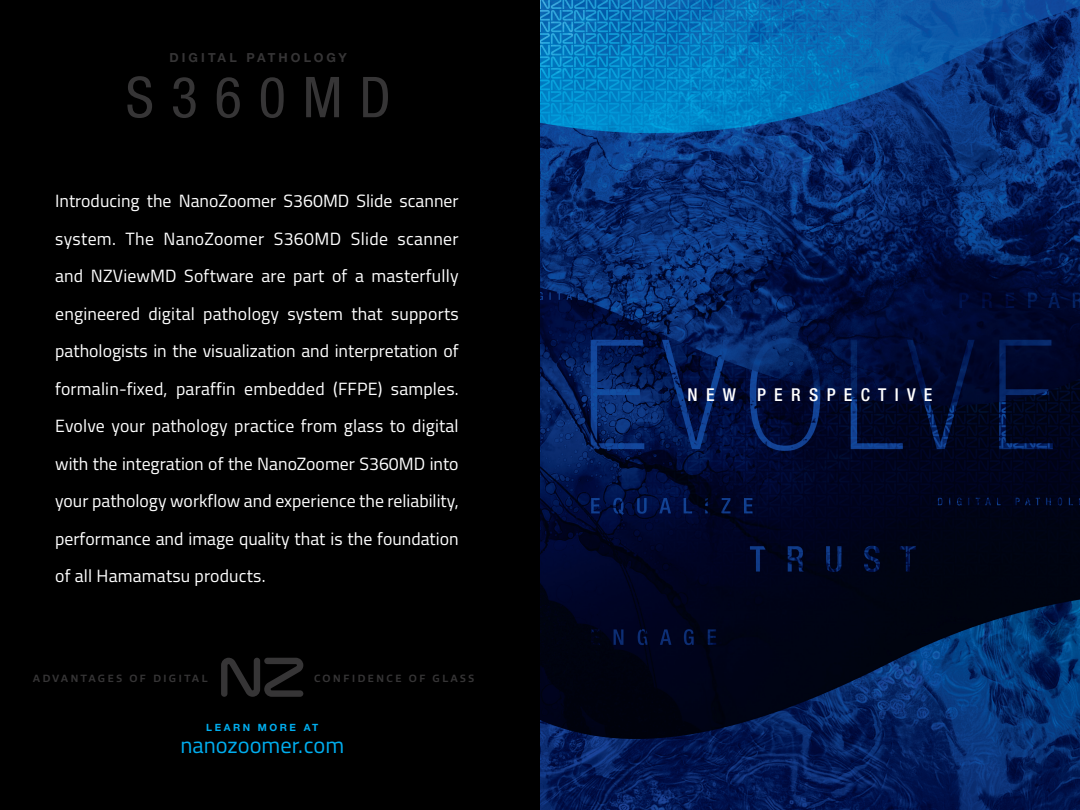
<style>
.page{position:relative;width:1080px;height:810px;background:#fff}
.page>*{position:absolute;margin:0;border:0;box-sizing:border-box;transform-origin:0 0}
.t1{font:condensed 56.38px "Helvetica Neue LTW1 G";letter-spacing:.3em;color:#363536}
.t2{font:22.5px "Titillium Web";color:#00aeef}
.t3{font:17.75px/37.5px "Titillium Web";color:#fff;text-align:justify}
.t4{font:500 condensed 17.75px "Helvetica Neue LTW1 G";letter-spacing:.47em;color:#fff}
.t5{font:700 12.5px "Helvetica Neue LTW1 G";letter-spacing:.25em;color:#363536}
.t6{font:700 10.62px "Allumi Std";letter-spacing:.19em;color:#363536}
.t7{font:700 10px "Helvetica Neue LTW1 G";letter-spacing:.25em;color:#00aeef}
</style>
<div class="page">
<div style="left:0;top:0;width:557px;height:810px;background:#000"></div>
<svg style="left:221px;top:658px;width:82px;height:39px"></svg>
<img style="left:540px;top:0;width:540px;height:810px">
<p class="t5" style="left:169px;top:50px;width:179px">DIGITAL PATHOLOGY</p>
<h1 class="t1" style="left:126px;top:64px;width:267px">S360MD</h1>
<p class="t3" style="left:55px;top:181px;width:405px">Introducing the NanoZoomer S360MD Slide scanner system. The NanoZoomer S360MD Slide scanner and NZViewMD Software are part of a masterfully engineered digital pathology system that supports pathologists in the visualization and interpretation of formalin-fixed, paraffin embedded (FFPE) samples.<br>Evolve your pathology practice from glass to digital with the integration of the NanoZoomer S360MD into your pathology workflow and experience the reliability, performance and image quality that is the foundation of all Hamamatsu products.</p>
<p class="t6" style="left:33px;top:673px;width:176px">ADVANTAGES OF DIGITAL</p>
<p class="t6" style="left:314px;top:673px;width:162px">CONFIDENCE OF GLASS</p>
<p class="t7" style="left:206px;top:722px;width:114px">LEARN MORE AT</p>
<p class="t2" style="left:180px;top:728px;width:165px">nanozoomer.com</p>
<p class="t4" style="left:687px;top:384px;width:247px">NEW PERSPECTIVE</p>
</div>
